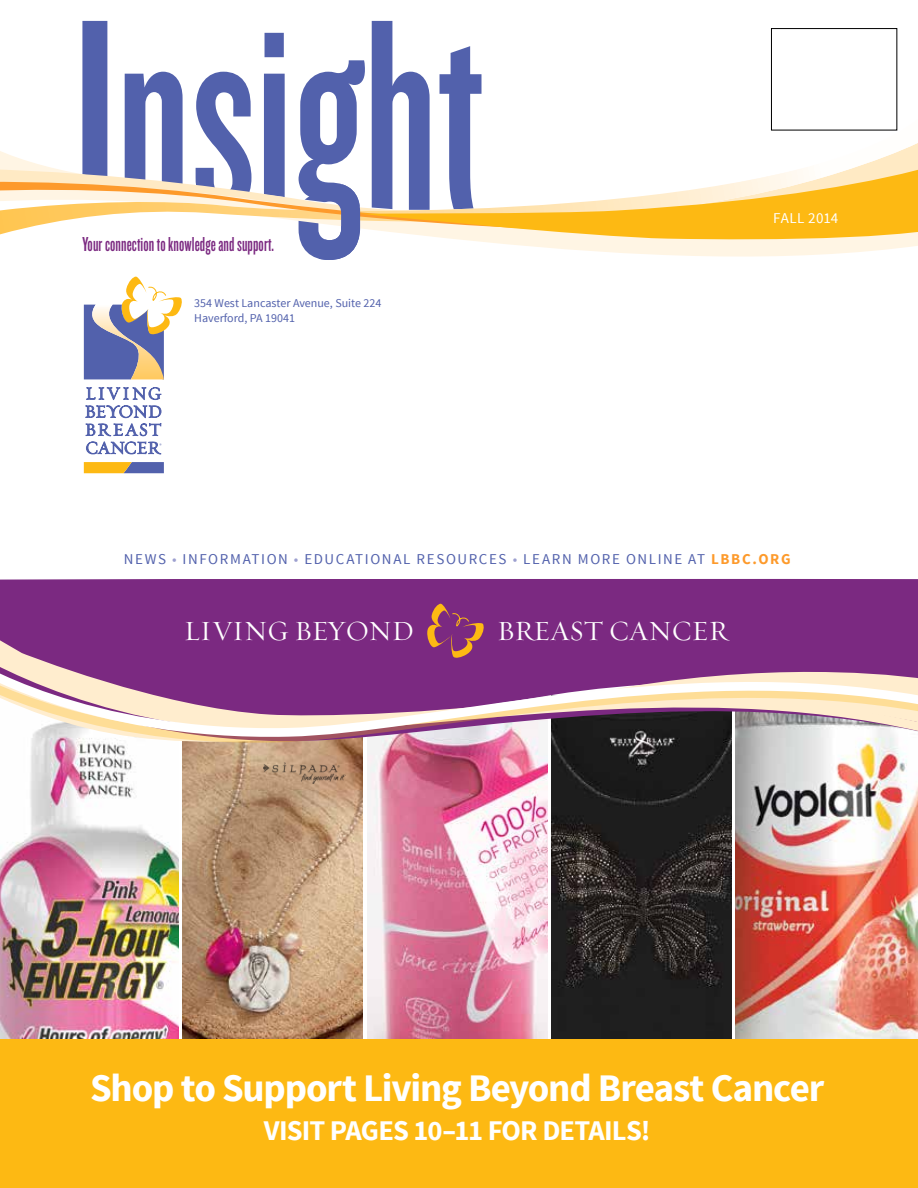
<style>
.page{position:relative;width:918px;height:1188px;background:#fff}
.page>*{position:absolute;margin:0;border:0;box-sizing:border-box;transform-origin:0 0}
.t1{font:700 39px "Source Sans Pro";letter-spacing:-.03em;color:#fff}
.t2{font:700 28.5px "Source Sans Pro";letter-spacing:-.04em;color:#fff}
.t3{font:28.2px "Requiem Display HTF Roman";color:#fff}
.t4{font:21px "Knockout HTF47 Bantamweight";letter-spacing:.005em;color:#7b2981}
.t5{font:15px "Source Sans Pro";letter-spacing:.115em;color:#5261ac}
.t6{font:700 15px "Source Sans Pro";color:#fd9a2b}
.t7{font:15px "Source Sans Pro";letter-spacing:.015em;color:#fff}
.t8{font:12px/15px "Source Sans Pro";color:#5261ac}
.s1{color:#9da0d0}
.s2{font-weight:400;color:#5261ac}
</style>
<div class="page">
<div style="left:0;top:1039px;width:918px;height:149px;background:#fdb913"></div>
<img style="left:0;top:756px;width:178px;height:283px">
<img style="left:183px;top:756px;width:180px;height:283px">
<img style="left:367px;top:756px;width:180px;height:283px">
<img style="left:551px;top:756px;width:181px;height:283px">
<img style="left:736px;top:756px;width:182px;height:283px">
<svg style="left:85px;top:387px;width:76px;height:67px"></svg>
<svg style="left:84px;top:462px;width:80px;height:11px"></svg>
<svg style="left:84px;top:277px;width:98px;height:102px"></svg>
<div style="left:771px;top:28px;width:126px;height:102px;border:1px solid #000"></div>
<svg style="left:82px;top:21px;width:389px;height:40px"></svg>
<svg style="left:82px;top:61px;width:816px;height:58px"></svg>
<svg style="left:0;top:119px;width:898px;height:51px"></svg>
<svg style="left:0;top:170px;width:918px;height:87px;fill:#fff5e4"></svg>
<svg style="left:358px;top:132px;width:560px;height:109px"></svg>
<svg style="left:0;top:178px;width:503px;height:82px"></svg>
<div style="left:0;top:578px;width:918px;height:51px;background:#7b2981"></div>
<img style="left:0;top:629px;width:918px;height:127px">
<svg style="left:0;top:743px;width:918px;height:4px"></svg>
<div style="left:0;top:631px;width:918px;height:22px;background:#7b2981"></div>
<img style="left:0;top:738px;width:918px;height:5px">
<svg style="left:0;top:653px;width:918px;height:85px;background:#ae81a1"></svg>
<svg style="left:427px;top:604px;width:57px;height:54px;background:#984968"></svg>
<img style="left:264px;top:763px;width:82px;height:21px">
<h3 class="t4" style="left:82px;top:234px;width:193px">Your connection to knowledge and support.</h3>
<p class="t8" style="left:194px;top:296px;width:189px">354 WEST LANCASTER AVENUE, SUITE 224<br>HAVERFORD, PA 19041</p>
<p class="t7" style="left:773px;top:209px;width:67px">FALL 2014</p>
<p class="t5" style="left:124px;top:550px;width:70px">NEWS <span class="s1">•</span> INFORMATION</p>
<p class="t5" style="left:294px;top:550px;width:31px"><span class="s1">•</span> EDUCATIONAL</p>
<p class="t5" style="left:417px;top:550px;width:31px">RESOURC</p>
<p class="t5" style="left:489px;top:550px;width:64px">ES <span class="s1">•</span> LEARN</p>
<p class="t5" style="left:578px;top:550px;width:12px">MOR</p>
<p class="t5" style="left:612px;top:550px;width:24px">E ONLIN</p>
<p class="t6" style="left:674px;top:550px;width:48px"><span class="s2">E AT</span> lbbc</p>
<p class="t6" style="left:753px;top:550px;width:17px">.org</p>
<h3 class="t3" style="left:184px;top:614px;width:231px">LIVING BEYOND</h3>
<h3 class="t3" style="left:497px;top:614px;width:232px">BREAST CANCER</h3>
<h1 class="t1" style="left:90px;top:1063px;width:736px">Shop to Support Living Beyond Breast Cancer</h1>
<h2 class="t2" style="left:264px;top:1112px;width:28px">Visit</h2>
<h2 class="t2" style="left:330px;top:1112px;width:33px">Pages</h2>
<h2 class="t2" style="left:414px;top:1112px;width:161px">10–11 For Details</h2>
<h2 class="t2" style="left:641px;top:1112px;width:11px">!</h2>
</div>
